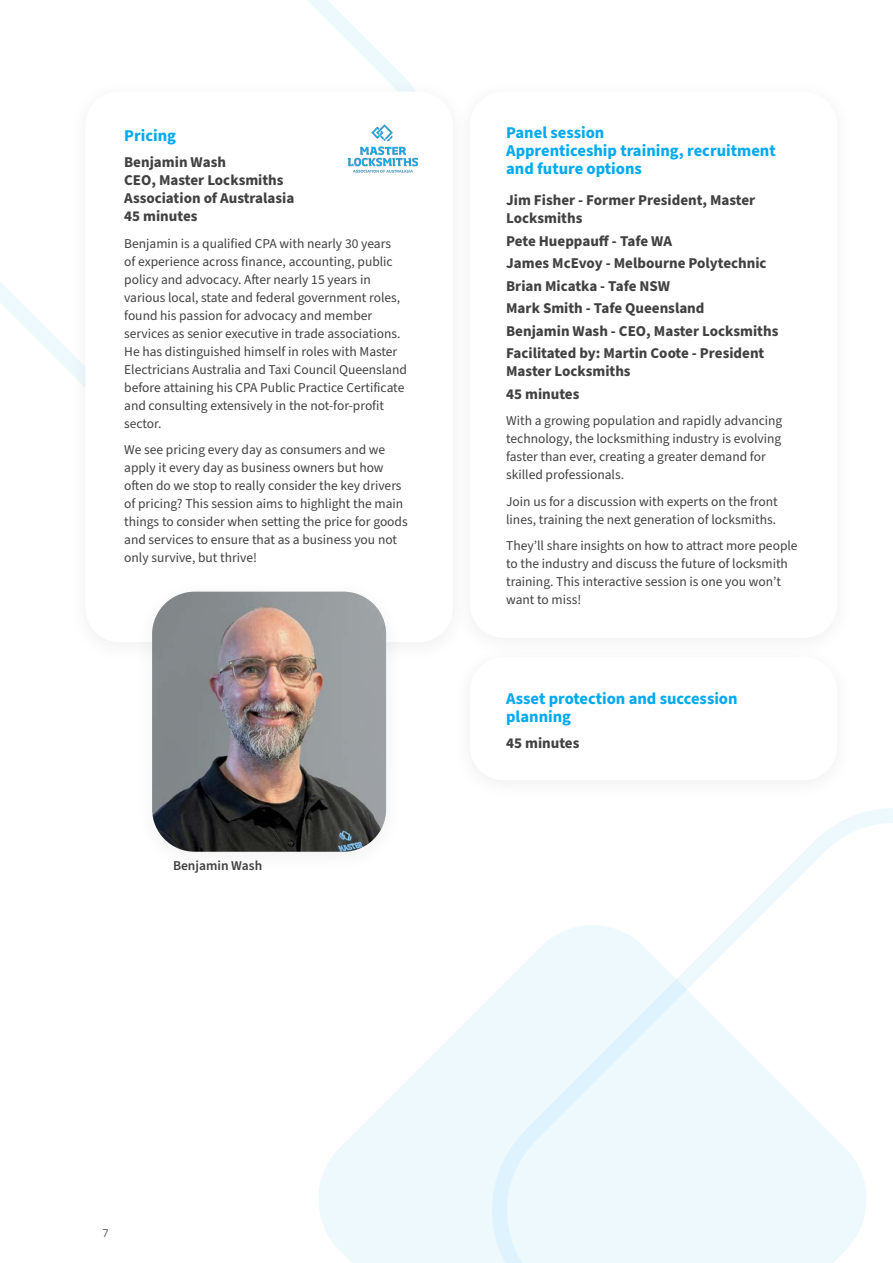
<style>
.page{position:relative;width:893px;height:1263px;background:#fff}
.page>*{position:absolute;margin:0;border:0;box-sizing:border-box;transform-origin:0 0}
._8_12_Content_gray_Source_Sans_Pro{font:700 16.5px/18px "Source Sans Pro";color:#00aaf0}
._8_12_Content_gray_Source_Sans_Pro-2{font:700 15px/22.5px "Source Sans Pro";color:#414141}
._8_12_Content_gray_Source_Sans_Pro-3{font:13.5px/18px "Source Sans Pro";color:#414141}
._8_12_Content_gray_Source_Sans_Pro-4{font:600 13.5px "Source Sans Pro";color:#414141}
._8_Content_gray_R_Titillium_Web{font:12px "Titillium Web";color:#5b605a}
</style>
<div class="page">
<svg style="left:319px;top:999px;width:170px;height:264px;fill:#eef9fe"></svg>
<svg style="left:0;top:0;width:404px;height:369px"></svg>
<svg style="left:489px;top:808px;width:404px;height:455px"></svg>
<div style="left:67px;top:77px;width:405px;height:588px;background:#fafafa"></div>
<div style="left:85px;top:92px;width:368px;height:550px;background:#fff;border-radius:34px"></div>
<img style="left:347px;top:124px;width:72px;height:49px">
<div style="left:134px;top:577px;width:271px;height:298px;background:#fefefe"></div>
<img style="left:152px;top:592px;width:234px;height:260px">
<p class="_8_12_Content_gray_Source_Sans_Pro" style="left:124px;top:127px;width:53px">Pricing</p>
<p class="_8_12_Content_gray_Source_Sans_Pro-2" style="left:124px;top:154px;width:172px;line-height:18px">Benjamin Wash<br>CEO, Master Locksmiths<br>Association of Australasia<br>45 minutes</p>
<p class="_8_12_Content_gray_Source_Sans_Pro-3" style="left:124px;top:235px;width:284px">Benjamin is a qualified CPA with nearly 30 years<br>of experience across finance, accounting, public policy and advocacy. After nearly 15 years in various local, state and federal government roles, found his passion for advocacy and member services as senior executive in trade associations.<br>He has distinguished himself in roles with Master Electricians Australia and Taxi Council Queensland before attaining his CPA Public Practice Certificate and consulting extensively in the not-for-profit sector.</p>
<p class="_8_12_Content_gray_Source_Sans_Pro-3" style="left:124px;top:441px;width:285px">We see pricing every day as consumers and we apply it every day as business owners but how often do we stop to really consider the key drivers of pricing? This session aims to highlight the main things to consider when setting the price for goods and services to ensure that as a business you not only survive, but thrive!</p>
<p class="_8_12_Content_gray_Source_Sans_Pro-4" style="left:173px;top:857px;width:91px">Benjamin Wash</p>
<p class="_8_12_Content_gray_Source_Sans_Pro" style="left:506px;top:124px;width:271px">Panel session<br>Apprenticeship training, recruitment and future options</p>
<p class="_8_12_Content_gray_Source_Sans_Pro-2" style="left:506px;top:192px;width:251px;line-height:18px">Jim Fisher - Former President, Master<br>Locksmiths</p>
<p class="_8_12_Content_gray_Source_Sans_Pro-2" style="left:506px;top:230px;width:274px">Pete Hueppauff - Tafe WA<br>James McEvoy - Melbourne Polytechnic<br>Brian Micatka - Tafe NSW<br>Mark Smith - Tafe Queensland<br>Benjamin Wash - CEO, Master Locksmiths<br>Facilitated by: Martin Coote - President</p>
<p class="_8_12_Content_gray_Source_Sans_Pro-2" style="left:506px;top:360px;width:126px">Master Locksmiths<br>45 minutes</p>
<p class="_8_12_Content_gray_Source_Sans_Pro-3" style="left:506px;top:412px;width:278px">With a growing population and rapidly advancing technology, the locksmithing industry is evolving faster than ever, creating a greater demand for skilled professionals.</p>
<p class="_8_12_Content_gray_Source_Sans_Pro-3" style="left:506px;top:493px;width:273px">Join us for a discussion with experts on the front lines, training the next generation of locksmiths.</p>
<p class="_8_12_Content_gray_Source_Sans_Pro-3" style="left:506px;top:537px;width:293px">They’ll share insights on how to attract more people to the industry and discuss the future of locksmith training. This interactive session is one you won’t want to miss!</p>
<p class="_8_12_Content_gray_Source_Sans_Pro" style="left:506px;top:689px;width:233px">Asset protection and succession planning</p>
<p class="_8_12_Content_gray_Source_Sans_Pro-2" style="left:506px;top:732px;width:75px">45 minutes</p>
<p class="_8_Content_gray_R_Titillium_Web" style="left:102px;top:1224px;width:8px">7</p>
</div>
